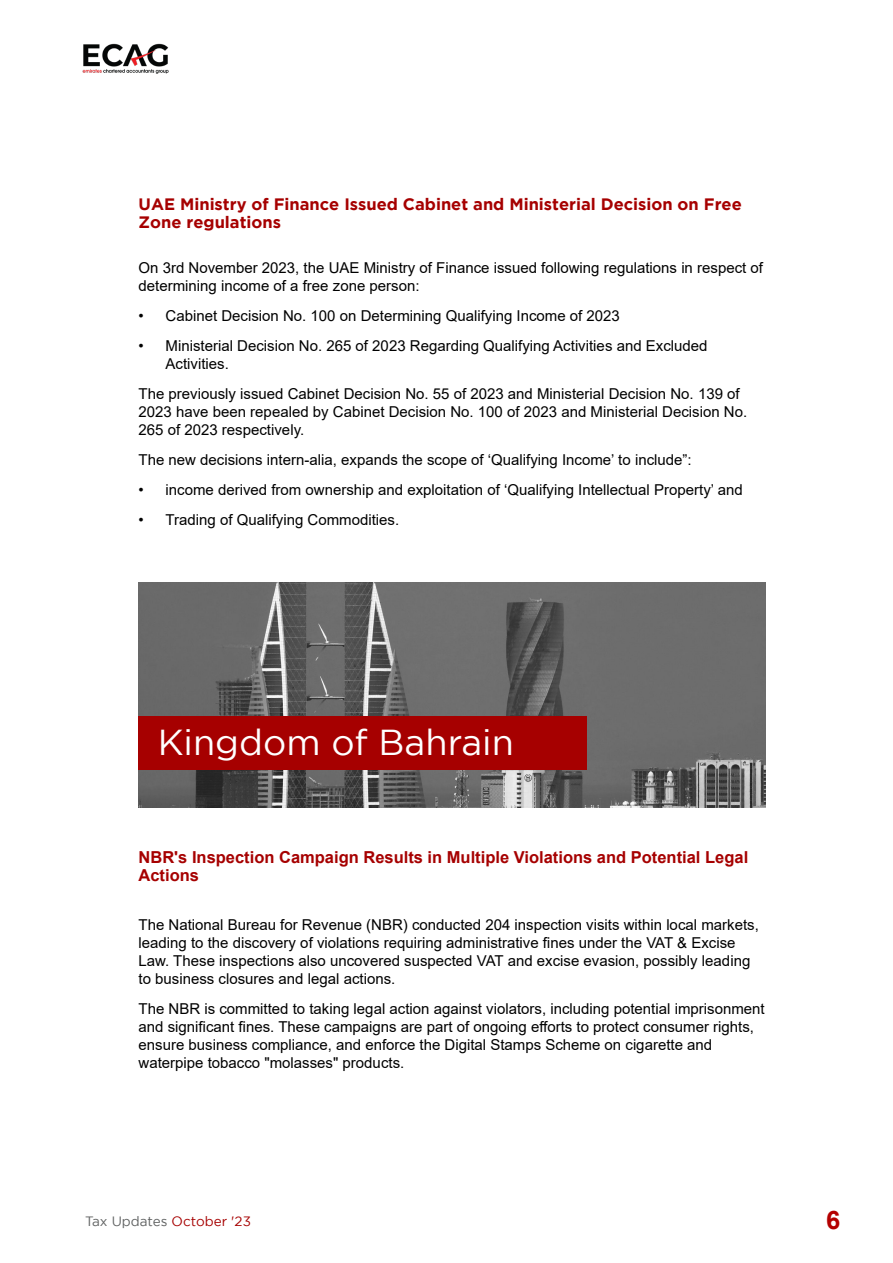
<style>
.page{position:relative;width:893px;height:1263px;background:#fff}
.page>*{position:absolute;margin:0;border:0;box-sizing:border-box;transform-origin:0 0}
.t1{font:36px "Gotham";color:#fff}
.t2{font:700 25.5px "Arial";color:#b40000}
.t3{font:700 16.5px/18px "Gotham";color:#a60000}
.t4{font:700 16.5px/18px "Arial";color:#a60000}
.t5{font:15px/18px "Arial";color:#000}
.t6{font:13.5px "Gotham";color:#5f6161}
.s1{color:#a60000}
</style>
<div class="page">
<img style="left:139px;top:583px;width:627px;height:225px">
<div style="left:139px;top:716px;width:448px;height:53px;background:#a60000"></div>
<img style="left:82px;top:43px;width:87px;height:31px">
<p class="t3" style="left:139px;top:195px;width:605px">UAE Ministry of Finance Issued Cabinet and Ministerial Decision on Free<br>Zone regulations</p>
<p class="t5" style="left:139px;top:258px;width:626px">On 3rd November 2023, the UAE Ministry of Finance issued following regulations in respect of determining income of a free zone person:</p>
<p class="t5" style="left:139px;top:306px;width:483px">• Cabinet Decision No. 100 on Determining Qualifying Income of 2023</p>
<p class="t5" style="left:166px;top:336px;width:543px;text-indent:-27px">• Ministerial Decision No. 265 of 2023 Regarding Qualifying Activities and Excluded<br>Activities.</p>
<p class="t5" style="left:139px;top:384px;width:610px">The previously issued Cabinet Decision No. 55 of 2023 and Ministerial Decision No. 139 of<br>2023 have been repealed by Cabinet Decision No. 100 of 2023 and Ministerial Decision No.<br>265 of 2023 respectively.</p>
<p class="t5" style="left:139px;top:450px;width:555px">The new decisions intern-alia, expands the scope of ‘Qualifying Income’ to include”:</p>
<p class="t5" style="left:139px;top:480px;width:606px">• income derived from ownership and exploitation of ‘Qualifying Intellectual Property’ and</p>
<p class="t5" style="left:139px;top:510px;width:262px">• Trading of Qualifying Commodities.</p>
<h1 class="t1" style="left:158px;top:723px;width:358px">Kingdom of Bahrain</h1>
<p class="t4" style="left:139px;top:849px;width:611px">NBR's Inspection Campaign Results in Multiple Violations and Potential Legal<br>Actions</p>
<p class="t5" style="left:139px;top:916px;width:622px">The National Bureau for Revenue (NBR) conducted 204 inspection visits within local markets, leading to the discovery of violations requiring administrative fines under the VAT &amp; Excise Law. These inspections also uncovered suspected VAT and excise evasion, possibly leading to business closures and legal actions.</p>
<p class="t5" style="left:139px;top:1000px;width:628px">The NBR is committed to taking legal action against violators, including potential imprisonment and significant fines. These campaigns are part of ongoing efforts to protect consumer rights, ensure business compliance, and enforce the Digital Stamps Scheme on cigarette and waterpipe tobacco "molasses" products.</p>
<p class="t6" style="left:85px;top:1214px;width:167px">Tax Updates <span class="s1">October '23</span></p>
<h2 class="t2" style="left:826px;top:1202px;width:16px">6</h2>
</div>
